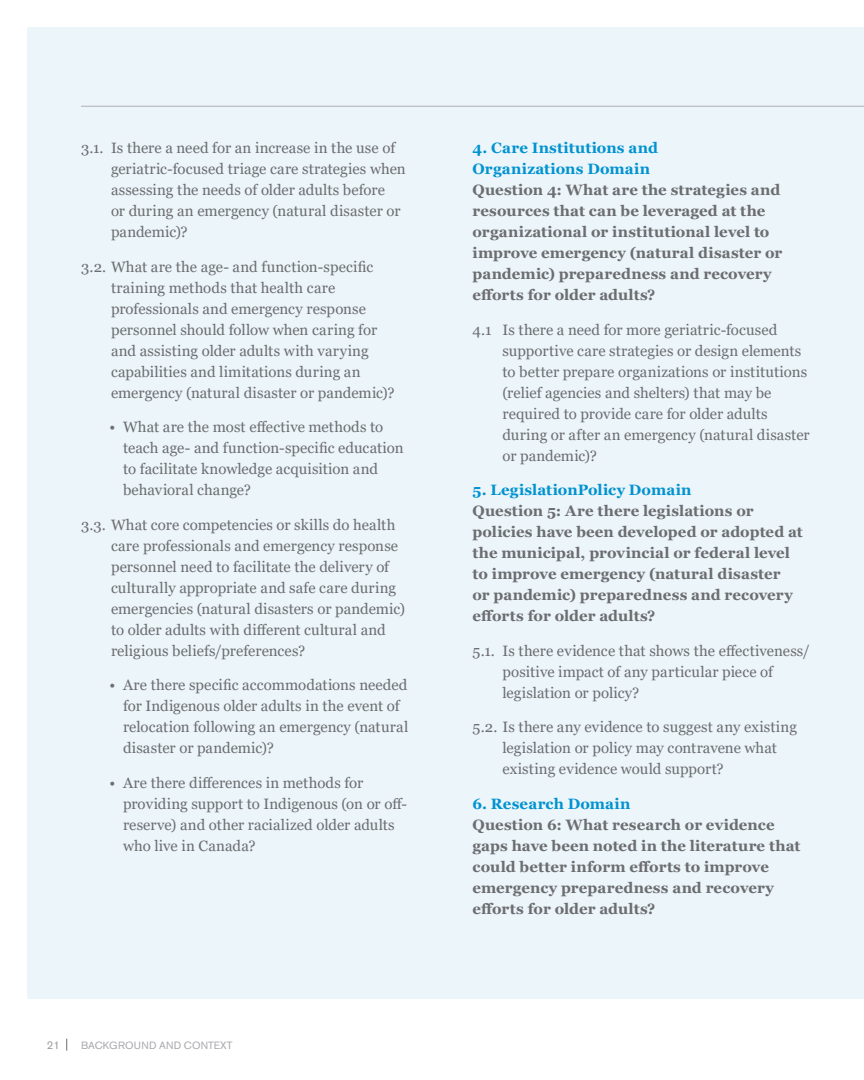
<style>
.page{position:relative;width:864px;height:1080px;background:#fff}
.page>*{position:absolute;margin:0;border:0;box-sizing:border-box;transform-origin:0 0}
.Sub_numbers{font:15px/21px "Georgia";letter-spacing:.005em;color:#6c6d70}
.Question{font:700 15px/21px "Georgia";letter-spacing:.01em;color:#6c6d70}
.Domains{font:700 15px/21px "Georgia";letter-spacing:.01em;color:#0093d0}
.t1{font:11.25px "Akzidenz Grotesk Std";color:#9c9ea1}
.t2{font:10.5px "Akzidenz Grotesk Std";letter-spacing:.015em;color:#a8a9ad}
</style>
<div class="page">
<div style="left:27px;top:27px;width:837px;height:972px;background:#ecf5fa"></div>
<hr style="left:81px;top:106px;width:783px;height:1px;background:#b2b3b7">
<svg style="left:66px;top:1039px;width:1px;height:12px"></svg>
<p class="Sub_numbers" style="left:111px;top:138px;width:296px;text-indent:-30px">3.1. Is there a need for an increase in the use of geriatric-focused triage care strategies when assessing the needs of older adults before<br>or during an emergency (natural disaster or pandemic)?</p>
<p class="Sub_numbers" style="left:111px;top:256px;width:285px;text-indent:-30px">3.2. What are the age- and function-specific training methods that health care professionals and emergency response personnel should follow when caring for and assisting older adults with varying capabilities and limitations during an emergency (natural disaster or pandemic)?</p>
<p class="Sub_numbers" style="left:123px;top:417px;width:282px;text-indent:-14px">• What are the most effective methods to teach age- and function-specific education to facilitate knowledge acquisition and behavioral change?</p>
<p class="Sub_numbers" style="left:111px;top:514px;width:296px;text-indent:-30px">3.3. What core competencies or skills do health care professionals and emergency response personnel need to facilitate the delivery of culturally appropriate and safe care during emergencies (natural disasters or pandemic) to older adults with different cultural and religious beliefs/preferences?</p>
<p class="Sub_numbers" style="left:123px;top:675px;width:287px;text-indent:-14px">• Are there specific accommodations needed for Indigenous older adults in the event of relocation following an emergency (natural disaster or pandemic)?</p>
<p class="Sub_numbers" style="left:123px;top:772px;width:286px;text-indent:-14px">• Are there differences in methods for providing support to Indigenous (on or off&shy;reserve) and other racialized older adults who live in Canada?</p>
<p class="t1" style="left:47px;top:1038px;width:15px">21</p>
<p class="t2" style="left:81px;top:1039px;width:153px">BACKGROUND AND CONTEXT</p>
<p class="Domains" style="left:472px;top:137px;width:187px">4. Care Institutions and<br>Organizations Domain</p>
<p class="Question" style="left:472px;top:179px;width:311px">Question 4: What are the strategies and resources that can be leveraged at the organizational or institutional level to improve emergency (natural disaster or pandemic) preparedness and recovery efforts for older adults?</p>
<p class="Sub_numbers" style="left:502px;top:319px;width:309px;text-indent:-30px">4.1 Is there a need for more geriatric-focused supportive care strategies or design elements to better prepare organizations or institutions (relief agencies and shelters) that may be required to provide care for older adults during or after an emergency (natural disaster or pandemic)?</p>
<p class="Domains" style="left:472px;top:479px;width:221px">5. LegislationPolicy Domain</p>
<p class="Question" style="left:472px;top:500px;width:332px">Question 5: Are there legislations or policies have been developed or adopted at the municipal, provincial or federal level to improve emergency (natural disaster<br>or pandemic) preparedness and recovery efforts for older adults?</p>
<p class="Sub_numbers" style="left:502px;top:640px;width:309px;text-indent:-30px">5.1. Is there evidence that shows the effectiveness/ positive impact of any particular piece of legislation or policy?</p>
<p class="Sub_numbers" style="left:502px;top:717px;width:296px;text-indent:-30px">5.2. Is there any evidence to suggest any existing legislation or policy may contravene what existing evidence would support?</p>
<p class="Domains" style="left:472px;top:793px;width:159px">6. Research Domain</p>
<p class="Question" style="left:472px;top:814px;width:330px">Question 6: What research or evidence gaps have been noted in the literature that could better inform efforts to improve emergency preparedness and recovery efforts for older adults?</p>
</div>
